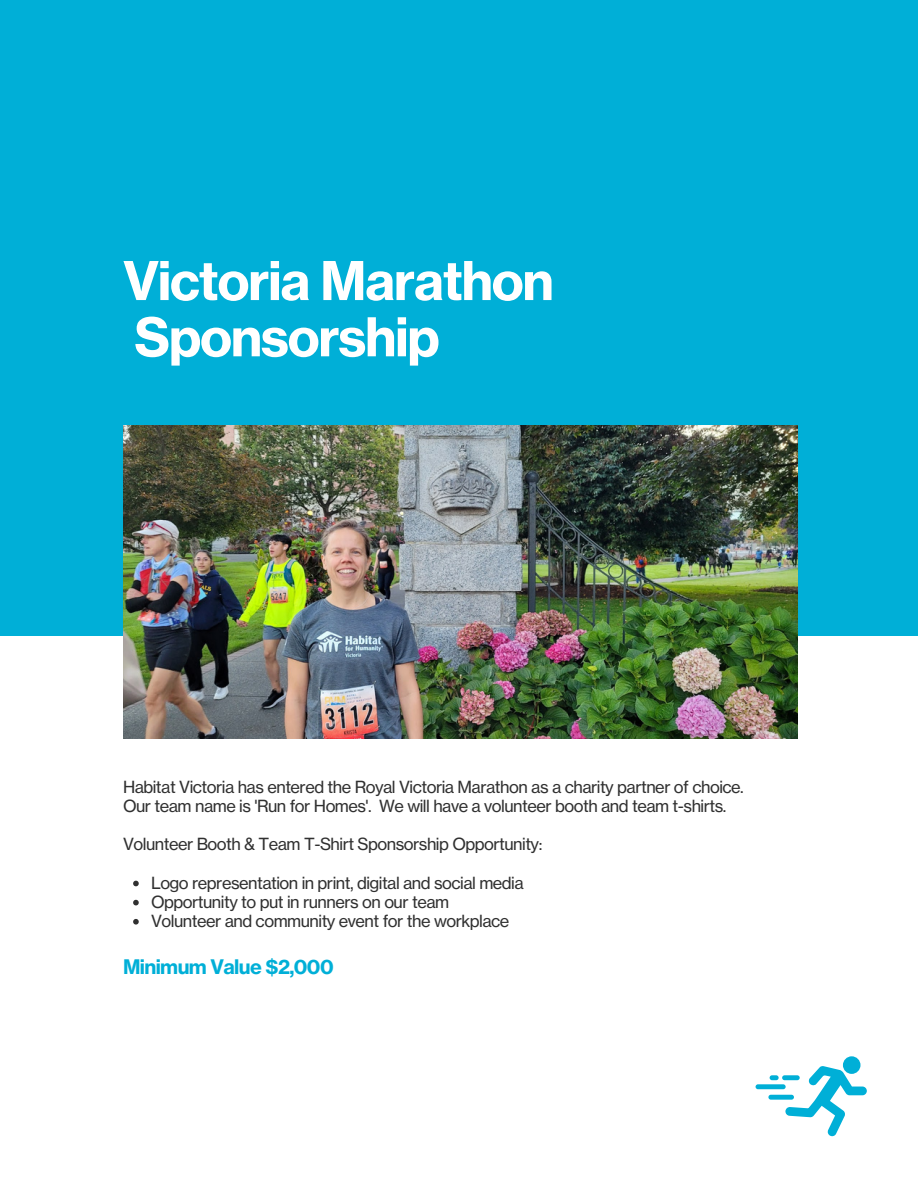
<style>
.page{position:relative;width:918px;height:1188px;background:#fff}
.page>*{position:absolute;margin:0;border:0;box-sizing:border-box;transform-origin:0 0}
.t1{font:52.5px/56.2px "N Haas Grotesk TX Pro 75 Bd";letter-spacing:-.03em;color:#fff}
.t2{font:19.8px "N Haas Grotesk TX Pro 75 Bd";letter-spacing:-.03em;color:#00afd7}
.t3{font:16.5px/19.2px "N Haas Grotesk TX Pro 55 Rg";letter-spacing:-.03em;color:#303030}
</style>
<div class="page">
<div style="left:0;top:0;width:918px;height:635px;background:#00afd7"></div>
<img style="left:123px;top:426px;width:675px;height:313px">
<svg style="left:785px;top:1066px;width:82px;height:70px"></svg>
<div style="left:843px;top:1056px;width:17px;height:18px;background:#00afd7;border-radius:50%"></div>
<div style="left:756px;top:1084px;width:30px;height:5px;background:#00afd7;border-radius:2px"></div>
<div style="left:768px;top:1095px;width:26px;height:5px;background:#00afd7;border-radius:2px"></div>
<div style="left:770px;top:1075px;width:9px;height:5px;background:#00afd7;border-radius:2px"></div>
<div style="left:782px;top:1075px;width:18px;height:5px;background:#00afd7;border-radius:2px"></div>
<svg style="left:133px;top:881px;width:6px;height:5px"></svg>
<svg style="left:133px;top:900px;width:6px;height:5px"></svg>
<svg style="left:133px;top:919px;width:6px;height:6px"></svg>
<h1 class="t1" style="left:123px;top:253px;width:433px">Victoria Marathon<br>Sponsorship</h1>
<p class="t3" style="left:123px;top:777px;width:622px">Habitat Victoria has entered the Royal Victoria Marathon as a charity partner of choice.<br>Our team name is 'Run for Homes'. We will have a volunteer booth and team t-shirts.</p>
<p class="t3" style="left:123px;top:835px;width:421px">Volunteer Booth &amp; Team T-Shirt Sponsorship Opportunity:</p>
<p class="t3" style="left:151px;top:873px;width:374px">Logo representation in print, digital and social media<br>Opportunity to put in runners on our team<br>Volunteer and community event for the workplace</p>
<p class="t2" style="left:123px;top:955px;width:212px">Minimum Value $2,000</p>
</div>
